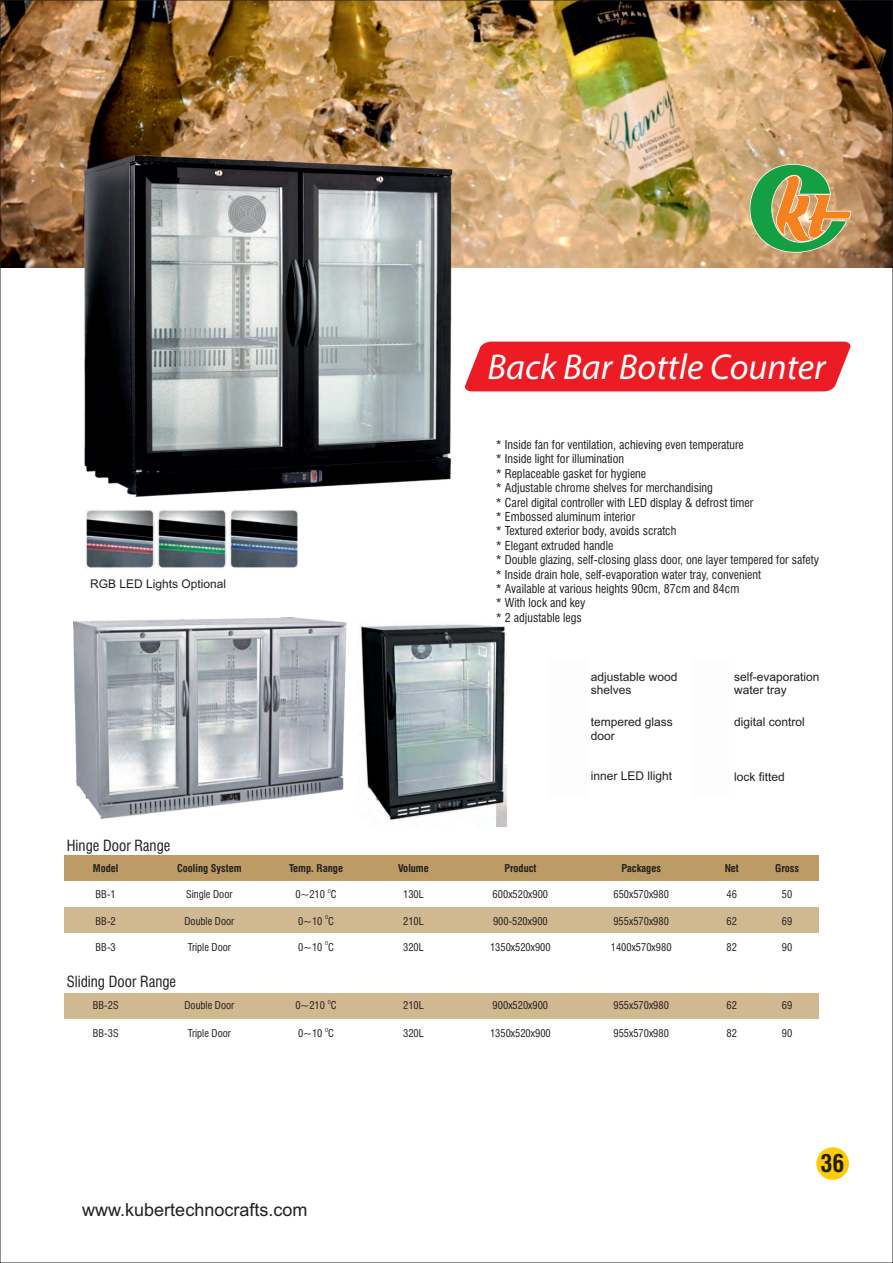
<style>
.page{position:relative;width:893px;height:1263px;background:#fff}
.page>*{position:absolute;margin:0;border:0;box-sizing:border-box;transform-origin:0 0}
.t1{font:italic 36px "Myriad Pro";color:#fff}
.t2{font:700 condensed 24px "Swiss 721 BT";color:#231f20}
.t3{font:18px "Arial";color:#231f20}
.t4{font:condensed 15px "Swiss 721 BT";color:#231f20}
.t5{font:condensed 12px/14.4px "Swiss 721 BT";color:#231f20}
.t6{font:12px/13.4px "Arial";color:#231f20}
.t7{font:condensed 10.5px "Swiss 721 BT";color:#231f20}
.t8{font:700 condensed 10.5px "Swiss 721 BT";color:#231f20}
.t9{font:condensed 5.25px "Swiss 721 BT";color:#231f20}
</style>
<div class="page">
<img style="left:2px;top:2px;width:889px;height:266px">
<img style="left:360px;top:624px;width:146px;height:202px">
<div style="left:64px;top:908px;width:755px;height:25px;background:#d0b890"></div>
<div style="left:64px;top:855px;width:755px;height:26px;background:#bd9b64"></div>
<div style="left:64px;top:993px;width:755px;height:26px;background:#d0b890"></div>
<img style="left:74px;top:618px;width:272px;height:200px">
<img style="left:83px;top:155px;width:369px;height:342px">
<img style="left:85px;top:509px;width:214px;height:59px">
<svg style="left:465px;top:341px;width:386px;height:51px;background:#ee2a32"></svg>
<div style="left:816px;top:1147px;width:33px;height:33px;background:#ffcb04;border-radius:50%"></div>
<svg style="left:745px;top:158px;width:107px;height:99px;background:#9fa05f"></svg>
<p class="t6" style="left:90px;top:578px;width:138px">RGB LED Lights Optional</p>
<p class="t4" style="left:67px;top:840px;width:105px">Hinge Door Range</p>
<h1 class="t1" style="left:488px;top:352px;width:339px">Back Bar Bottle Counter</h1>
<p class="t5" style="left:496px;top:439px;width:325px">* Inside fan for ventilation, achieving even temperature<br>* Inside light for illumination<br>* Replaceable gasket for hygiene<br>* Adjustable chrome shelves for merchandising<br>* Carel digital controller with LED display &amp; defrost timer<br>* Embossed aluminum interior<br>* Textured exterior body, avoids scratch<br>* Elegant extruded handle<br>* Double glazing, self-closing glass door, one layer tempered for safety * Inside drain hole, self-evaporation water tray, convenient<br>* Available at various heights 90cm, 87cm and 84cm<br>* With lock and key<br>* 2 adjustable legs</p>
<p class="t6" style="left:591px;top:671px;width:88px">adjustable wood shelves</p>
<p class="t6" style="left:591px;top:716px;width:84px">tempered glass door</p>
<p class="t6" style="left:591px;top:770px;width:83px">inner LED llight</p>
<p class="t6" style="left:734px;top:671px;width:87px">self-evaporation water tray</p>
<p class="t6" style="left:734px;top:716px;width:72px">digital control</p>
<p class="t6" style="left:734px;top:771px;width:52px">lock fitted</p>
<p class="t8" style="left:93px;top:864px;width:27px">Model</p>
<p class="t8" style="left:177px;top:864px;width:66px">Cooling System</p>
<p class="t8" style="left:289px;top:864px;width:55px">Temp. Range</p>
<p class="t8" style="left:398px;top:864px;width:32px">Volume</p>
<p class="t8" style="left:504px;top:864px;width:34px">Product</p>
<p class="t8" style="left:621px;top:864px;width:41px">Packages</p>
<p class="t8" style="left:725px;top:864px;width:16px">Net</p>
<p class="t8" style="left:775px;top:864px;width:25px">Gross</p>
<p class="t9" style="left:328px;top:889px;width:5px">O</p>
<p class="t7" style="left:96px;top:890px;width:22px">BB-1</p>
<p class="t7" style="left:186px;top:890px;width:48px">Single Door</p>
<p class="t7" style="left:295px;top:890px;width:43px">0~210 C</p>
<p class="t7" style="left:403px;top:890px;width:22px">130L</p>
<p class="t7" style="left:493px;top:890px;width:57px">600x520x900</p>
<p class="t7" style="left:613px;top:890px;width:57px">650x570x980</p>
<p class="t7" style="left:726px;top:890px;width:12px">46</p>
<p class="t7" style="left:782px;top:890px;width:12px">50</p>
<p class="t9" style="left:325px;top:915px;width:5px">O</p>
<p class="t7" style="left:96px;top:916px;width:22px">BB-2</p>
<p class="t7" style="left:184px;top:916px;width:51px">Double Door</p>
<p class="t7" style="left:298px;top:916px;width:38px">0~10 C</p>
<p class="t7" style="left:403px;top:916px;width:22px">210L</p>
<p class="t7" style="left:493px;top:916px;width:56px">900-520x900</p>
<p class="t7" style="left:613px;top:916px;width:57px">955x570x980</p>
<p class="t7" style="left:726px;top:916px;width:12px">62</p>
<p class="t7" style="left:782px;top:916px;width:12px">69</p>
<p class="t9" style="left:325px;top:941px;width:5px">O</p>
<p class="t7" style="left:96px;top:943px;width:22px">BB-3</p>
<p class="t7" style="left:188px;top:943px;width:45px">Triple Door</p>
<p class="t7" style="left:298px;top:943px;width:38px">0~10 C</p>
<p class="t7" style="left:403px;top:943px;width:22px">320L</p>
<p class="t7" style="left:490px;top:943px;width:62px">1350x520x900</p>
<p class="t7" style="left:611px;top:943px;width:62px">1400x570x980</p>
<p class="t7" style="left:726px;top:943px;width:12px">82</p>
<p class="t7" style="left:782px;top:943px;width:12px">90</p>
<p class="t4" style="left:67px;top:976px;width:111px">Sliding Door Range</p>
<p class="t9" style="left:328px;top:1000px;width:5px">O</p>
<p class="t7" style="left:93px;top:1001px;width:27px">BB-2S</p>
<p class="t7" style="left:184px;top:1001px;width:51px">Double Door</p>
<p class="t7" style="left:295px;top:1001px;width:43px">0~210 C</p>
<p class="t7" style="left:403px;top:1001px;width:22px">210L</p>
<p class="t7" style="left:493px;top:1001px;width:57px">900x520x900</p>
<p class="t7" style="left:613px;top:1001px;width:57px">955x570x980</p>
<p class="t7" style="left:726px;top:1001px;width:12px">62</p>
<p class="t7" style="left:782px;top:1001px;width:12px">69</p>
<p class="t9" style="left:325px;top:1028px;width:5px">O</p>
<p class="t7" style="left:93px;top:1029px;width:27px">BB-3S</p>
<p class="t7" style="left:188px;top:1029px;width:45px">Triple Door</p>
<p class="t7" style="left:298px;top:1029px;width:38px">0~10 C</p>
<p class="t7" style="left:403px;top:1029px;width:22px">320L</p>
<p class="t7" style="left:490px;top:1029px;width:62px">1350x520x900</p>
<p class="t7" style="left:613px;top:1029px;width:57px">955x570x980</p>
<p class="t7" style="left:726px;top:1029px;width:12px">82</p>
<p class="t7" style="left:782px;top:1029px;width:12px">90</p>
<h3 class="t3" style="left:82px;top:1202px;width:227px">www.kubertechnocrafts.com</h3>
<h2 class="t2" style="left:821px;top:1154px;width:25px">36</h2>
</div>
